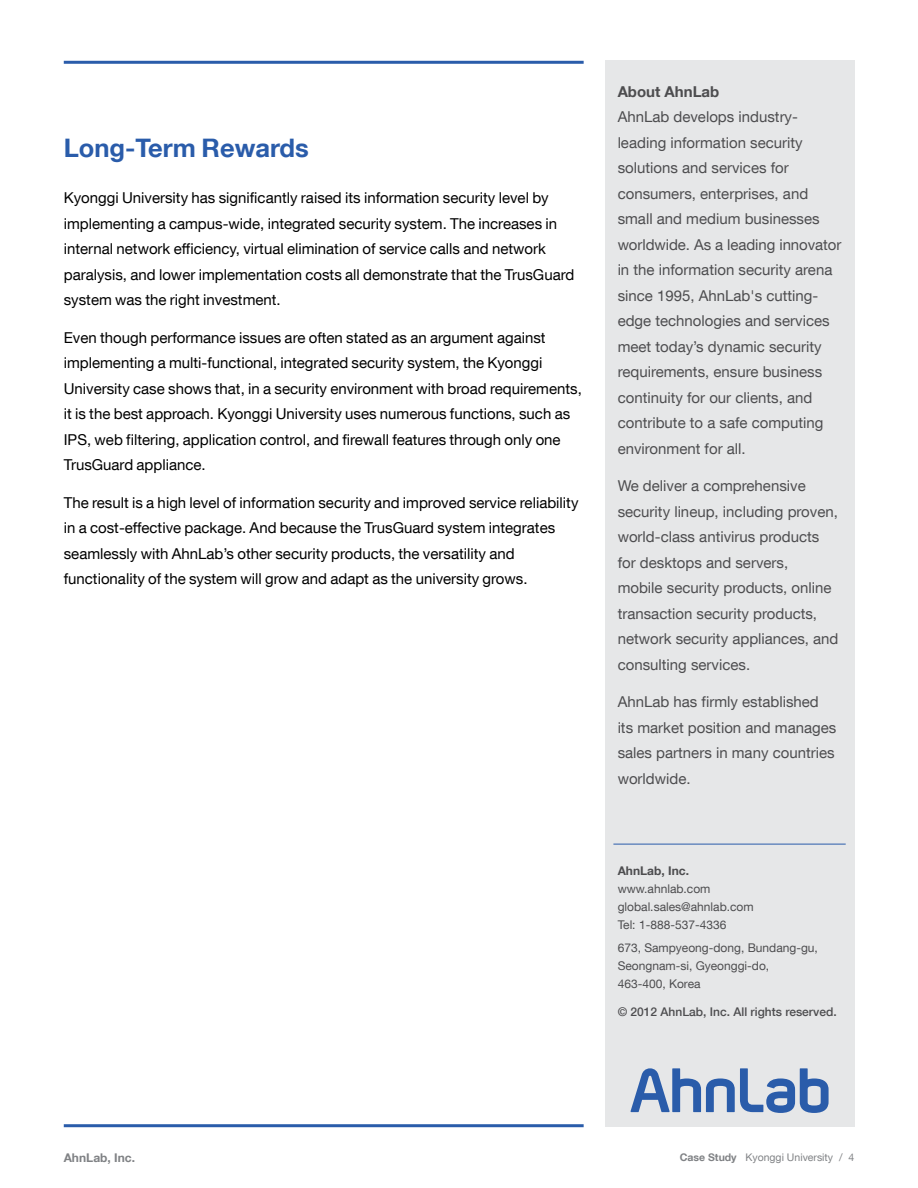
<style>
.page{position:relative;width:918px;height:1188px;background:#fff}
.page>*{position:absolute;margin:0;border:0;box-sizing:border-box;transform-origin:0 0}
.t1{font:700 25.5px "Helvetica Neue LT Com";color:#2a5caa}
.t2{font:15px/25.5px "Helvetica Neue LT Com";color:#000}
.t3{font:15px/25.5px "Helvetica Neue LT Com";color:#4d4d4f}
.t4{font:700 15px "Helvetica Neue LT Com";color:#4d4d4f}
.t5{font:12px/18px "Helvetica Neue LT Com";color:#4d4d4f}
.t6{font:500 12px "Helvetica Neue LT Com";color:#4d4d4f}
.t7{font:700 12px "Helvetica Neue LT Com";color:#4d4d4f}
.t8{font:700 12px "Helvetica Neue LT Com";color:#808285}
.t9{font:10.5px "Helvetica Neue LT Com";color:#808285}
.s1{font-weight:700}
</style>
<div class="page">
<hr style="left:64px;top:61px;width:520px;height:3px;background:#2a5caa">
<hr style="left:64px;top:1124px;width:520px;height:3px;background:#2a5caa">
<div style="left:605px;top:61px;width:249px;height:1066px;background:#e6e7e8"></div>
<hr style="left:613px;top:844px;width:233px;height:1px;background:#2a5caa">
<svg style="left:631px;top:1068px;width:198px;height:45px"></svg>
<h1 class="t1" style="left:64px;top:131px;width:247px">Long-Term Rewards</h1>
<p class="t2" style="left:64px;top:185px;width:512px">Kyonggi University has significantly raised its information security level by implementing a campus-wide, integrated security system. The increases in internal network efficiency, virtual elimination of service calls and network paralysis, and lower implementation costs all demonstrate that the TrusGuard system was the right investment.</p>
<p class="t2" style="left:64px;top:324px;width:520px">Even though performance issues are often stated as an argument against implementing a multi-functional, integrated security system, the Kyonggi University case shows that, in a security environment with broad requirements, it is the best approach. Kyonggi University uses numerous functions, such as IPS, web filtering, application control, and firewall features through only one TrusGuard appliance.</p>
<p class="t2" style="left:64px;top:489px;width:516px">The result is a high level of information security and improved service reliability in a cost-effective package. And because the TrusGuard system integrates seamlessly with AhnLab’s other security products, the versatility and functionality of the system will grow and adapt as the university grows.</p>
<p class="t4" style="left:618px;top:82px;width:103px">About AhnLab</p>
<p class="t3" style="left:618px;top:104px;width:225px">AhnLab develops industry&shy;leading information security solutions and services for consumers, enterprises, and small and medium businesses worldwide. As a leading innovator in the information security arena since 1995, AhnLab's cutting&shy;edge technologies and services meet today’s dynamic security requirements, ensure business continuity for our clients, and contribute to a safe computing environment for all.</p>
<p class="t3" style="left:618px;top:473px;width:222px">We deliver a comprehensive security lineup, including proven, world-class antivirus products for desktops and servers,<br>mobile security products, online transaction security products, network security appliances, and consulting services.</p>
<p class="t3" style="left:618px;top:689px;width:220px">AhnLab has firmly established its market position and manages sales partners in many countries worldwide.</p>
<p class="t7" style="left:618px;top:863px;width:73px">AhnLab, Inc.</p>
<p class="t5" style="left:618px;top:880px;width:138px">www.ahnlab.com global.sales@ahnlab.com<br>Tel: 1-888-537-4336</p>
<p class="t5" style="left:618px;top:938px;width:202px">673, Sampyeong-dong, Bundang-gu,<br>Seongnam-si, Gyeonggi-do,<br>463-400, Korea</p>
<p class="t6" style="left:618px;top:1004px;width:221px">© 2012 AhnLab, Inc. All rights reserved.</p>
<p class="t8" style="left:64px;top:1150px;width:73px">AhnLab, Inc.</p>
<p class="t9" style="left:680px;top:1151px;width:176px"><span class="s1">Case Study</span> Kyonggi University / 4</p>
</div>
